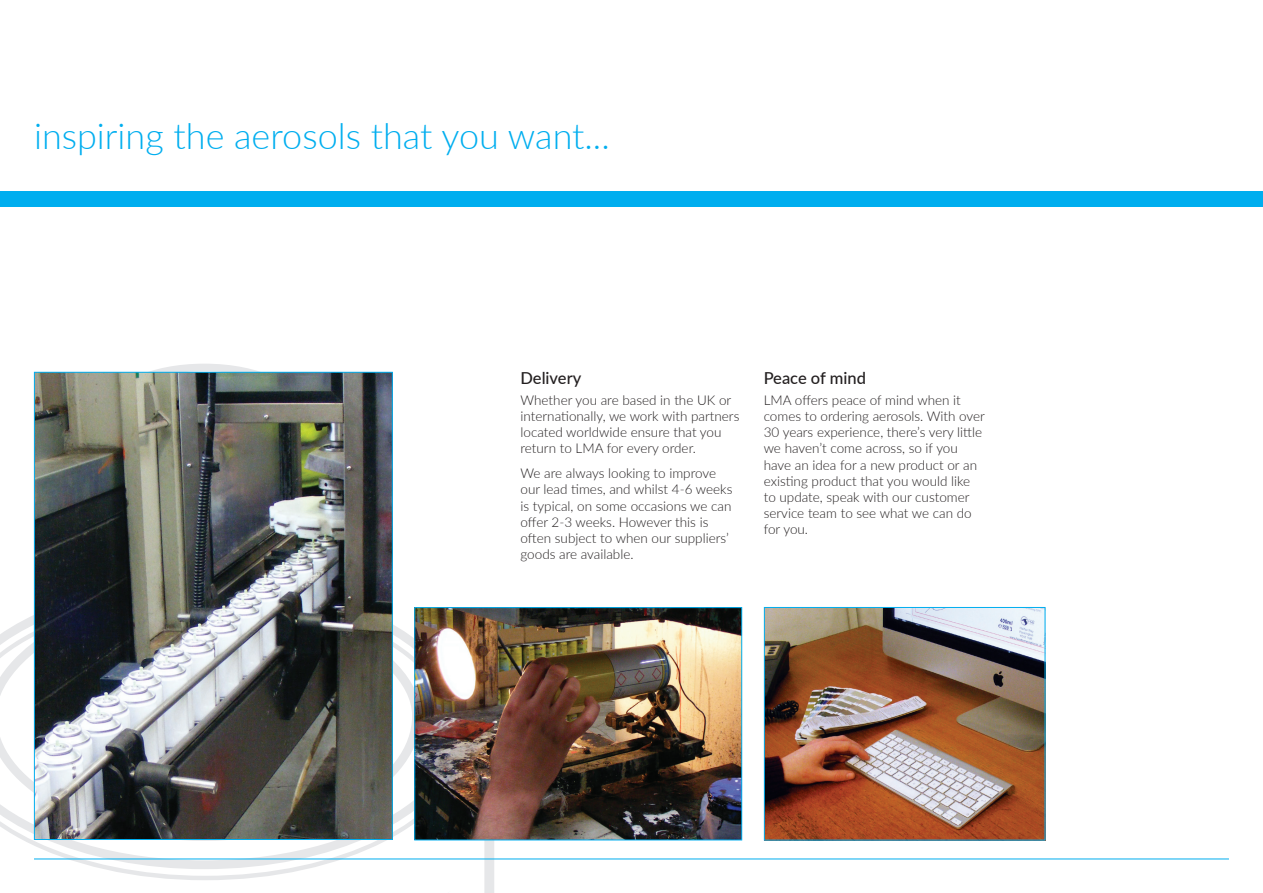
<style>
.page{position:relative;width:1263px;height:893px;background:#fff}
.page>*{position:absolute;margin:0;border:0;box-sizing:border-box;transform-origin:0 0}
.Section_headers{font:300 36px "Lato";color:#00aeef}
.t1{font:500 16.5px "Lato";color:#231f20}
.t2{font:300 13.5px/16.2px "Lato";color:#231f20}
</style>
<div class="page">
<div style="left:0;top:191px;width:1263px;height:16px;background:#00aeef"></div>
<svg style="left:0;top:364px;width:495px;height:529px"></svg>
<hr style="left:34px;top:859px;width:1195px;height:1px;background:#00aeef">
<img style="left:416px;top:609px;width:324px;height:229px">
<div style="left:414px;top:607px;width:328px;height:233px;border:1px solid #00aeef"></div>
<img style="left:766px;top:609px;width:277px;height:229px">
<div style="left:764px;top:607px;width:281px;height:233px;border:1px solid #00aeef"></div>
<img style="left:36px;top:374px;width:355px;height:464px">
<p class="Section_headers" style="left:34px;top:111px;width:577px">inspiring the aerosols that you want...</p>
<p class="t1" style="left:520px;top:366px;width:62px">Delivery</p>
<p class="t2" style="left:520px;top:391px;width:220px">Whether you are based in the UK or internationally, we work with partners located worldwide ensure that you return to LMA for every order.</p>
<p class="t2" style="left:520px;top:465px;width:213px">We are always looking to improve our lead times, and whilst 4-6 weeks is typical, on some occasions we can offer 2-3 weeks. However this is often subject to when our suppliers’ goods are available.</p>
<p class="t1" style="left:764px;top:366px;width:104px">Peace of mind</p>
<p class="t2" style="left:764px;top:391px;width:223px">LMA offers peace of mind when it comes to ordering aerosols. With over<br>30 years experience, there’s very little we haven’t come across, so if you have an idea for a new product or an existing product that you would like to update, speak with our customer service team to see what we can do for you.</p>
</div>
